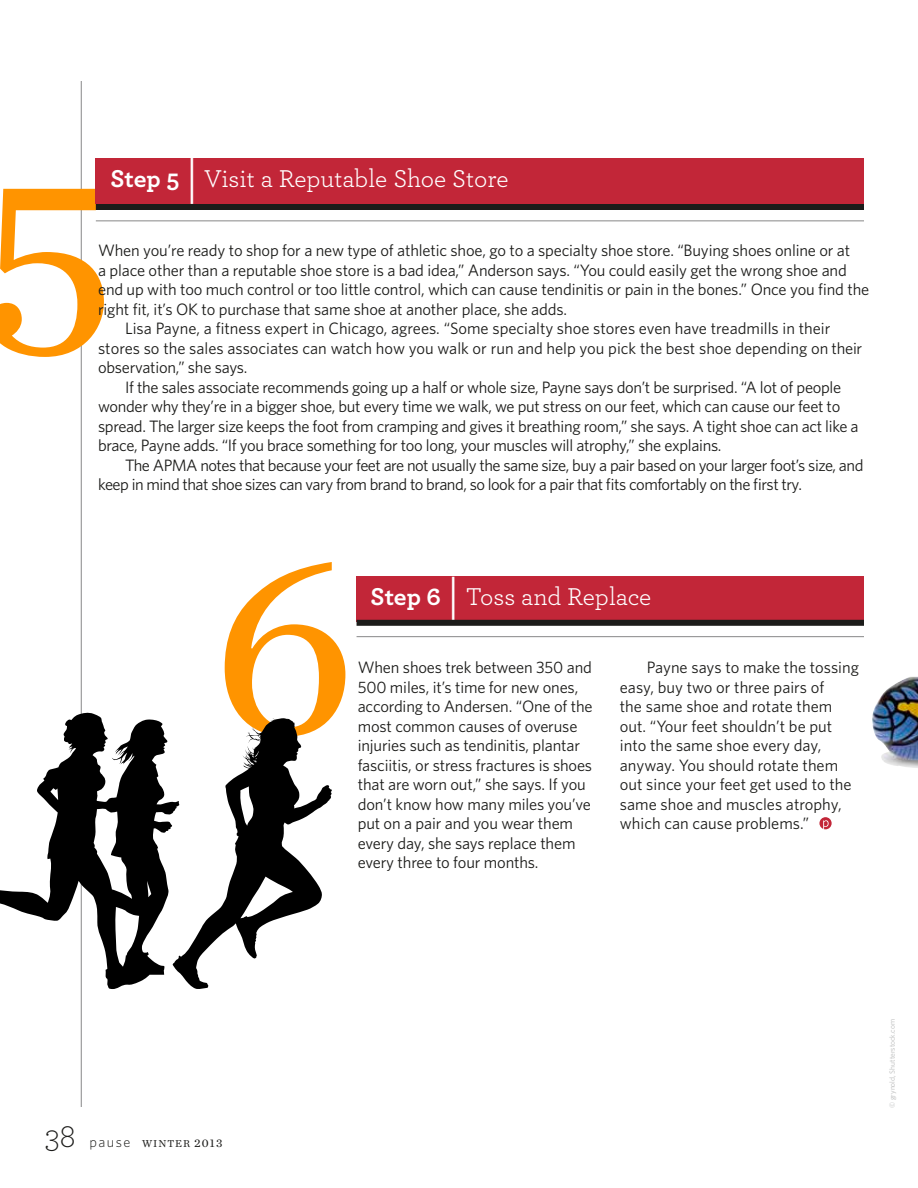
<style>
.page{position:relative;width:918px;height:1188px;background:#fff}
.page>*{position:absolute;margin:0;border:0;box-sizing:border-box;transform-origin:0 0}
.t1{font:267.75px "Chronicle Text G1";color:#ff9400}
.t2{font:25.5px "Archer";color:#fff}
.t3{font:16.5px/19.5px "Whitney";letter-spacing:-.01em;color:#1c1c1a}
.t4{font:16.5px "Whitney";letter-spacing:-.03em;color:#1c1c1a}
.t5{font:10.5px "Chronicle Text G1";letter-spacing:.1em;color:#1c1c1a}
.t6{font:7.5px "Whitney";color:#babbbb}
.s1{font-weight:700}
.s2{font-size:49.5px}
.s3{font-family:"Archer";font-weight:300;font-size:33px}
.s4{font-family:"Whitney";font-weight:300;font-size:14.4px}
.s5{font-size:12px}
</style>
<div class="page">
<hr style="left:81px;top:81px;width:1px;height:1026px;background:#878788">
<img style="left:872px;top:677px;width:46px;height:91px">
<svg style="left:819px;top:817px;width:13px;height:12px"></svg>
<svg style="left:823px;top:820px;width:6px;height:9px"></svg>
<div style="left:96px;top:158px;width:768px;height:46px;background:#c22638"></div>
<div style="left:357px;top:577px;width:507px;height:45px;background:#c22638"></div>
<hr style="left:357px;top:636px;width:507px;height:1px;background:#878788">
<svg style="left:0;top:712px;width:173px;height:277px"></svg>
<svg style="left:173px;top:718px;width:159px;height:271px"></svg>
<div style="left:357px;top:620px;width:507px;height:6px;background:#1c1c1a"></div>
<div style="left:96px;top:204px;width:768px;height:6px;background:#1c1c1a"></div>
<hr style="left:96px;top:221px;width:768px;height:1px;background:#878788">
<h2 class="t2" style="left:110px;top:161px;width:400px"><span class="s1">Step 5</span> <span class="s2">|</span> Visit a Reputable Shoe Store</h2>
<h1 class="t1" style="left:-24px;top:61px;width:142px">5</h1>
<p class="t3" style="left:98px;top:240px;width:754px">When you’re ready to shop for a new type of athletic shoe, go to a specialty shoe store. “Buying shoes online or at</p>
<p class="t3" style="left:98px;top:260px;width:750px">a place other than a reputable shoe store is a bad idea,” Anderson says. “You could easily get the wrong shoe and</p>
<p class="t3" style="left:98px;top:279px;width:773px">end up with too much control or too little control, which can cause tendinitis or pain in the bones.” Once you find the</p>
<p class="t3" style="left:98px;top:299px;width:470px">right fit, it’s OK to purchase that same shoe at another place, she adds.</p>
<p class="t3" style="left:125px;top:318px;width:707px">Lisa Payne, a fitness expert in Chicago, agrees. “Some specialty shoe stores even have treadmills in their</p>
<p class="t3" style="left:98px;top:338px;width:766px">stores so the sales associates can watch how you walk or run and help you pick the best shoe depending on their</p>
<p class="t3" style="left:98px;top:357px;width:151px">observation,” she says.</p>
<p class="t3" style="left:125px;top:377px;width:718px">If the sales associate recommends going up a half or whole size, Payne says don’t be surprised. “A lot of people</p>
<p class="t3" style="left:98px;top:396px;width:744px">wonder why they’re in a bigger shoe, but every time we walk, we put stress on our feet, which can cause our feet to</p>
<p class="t3" style="left:98px;top:416px;width:762px">spread. The larger size keeps the foot from cramping and gives it breathing room,” she says. A tight shoe can act like a</p>
<p class="t3" style="left:98px;top:435px;width:625px">brace, Payne adds. “If you brace something for too long, your muscles will atrophy,” she explains.</p>
<p class="t4" style="left:125px;top:454px;width:740px">The APMA notes that because your feet are not usually the same size, buy a pair based on your larger foot’s size, and</p>
<p class="t4" style="left:98px;top:474px;width:705px">keep in mind that shoe sizes can vary from brand to brand, so look for a pair that fits comfortably on the first try.</p>
<h1 class="t1" style="left:211px;top:441px;width:147px">6</h1>
<h2 class="t2" style="left:371px;top:579px;width:282px"><span class="s1">Step 6</span> <span class="s2">|</span> Toss and Replace</h2>
<p class="t3" style="left:358px;top:657px;width:237px">When shoes trek between 350 and<br>500 miles, it’s time for new ones, according to Andersen. “One of the most common causes of overuse injuries such as tendinitis, plantar fasciitis, or stress fractures is shoes that are worn out,” she says. If you don’t know how many miles you’ve put on a pair and you wear them every day, she says replace them every three to four months.</p>
<p class="t3" style="left:620px;top:657px;width:241px;text-indent:27px">Payne says to make the tossing easy, buy two or three pairs of<br>the same shoe and rotate them out. “Your feet shouldn’t be put into the same shoe every day, anyway. You should rotate them out since your feet get used to the same shoe and muscles atrophy, which can cause problems.”</p>
<p class="t5" style="left:44px;top:1136px;width:179px"><span class="s3">38</span> <span class="s4">pause</span> WINTER <span class="s5">2013</span></p>
<p class="t6" style="left:887px;top:1108px;width:91px;rotate:-90deg">© grynold, Shutterstock.com</p>
</div>
